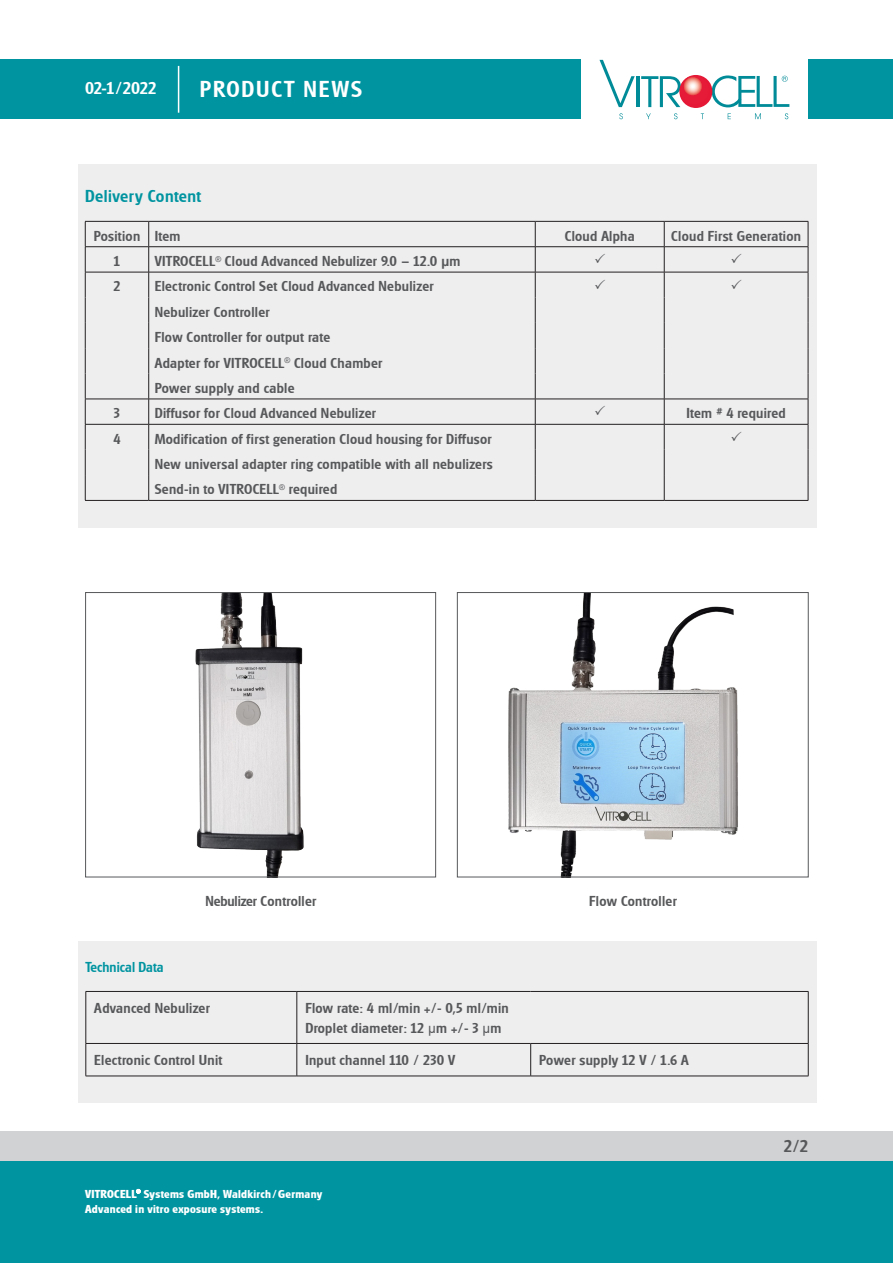
<style>
.page{position:relative;width:893px;height:1263px;background:#fff}
.page>*{position:absolute;margin:0;border:0;box-sizing:border-box;transform-origin:0 0}
.t1{font:500 24px "Glasgow RR";letter-spacing:.075em;color:#fff}
.H2__AN_PN_21-04-15{font:500 18px "Glasgow RR";letter-spacing:.025em;color:#0094a0}
.t2{font:500 18px "Glasgow RR";letter-spacing:-.005em;color:#fff}
.t3{font:500 18px "Glasgow RR";color:#57585a}
.Tabellentext_Medium{font:500 15px "Glasgow RR";letter-spacing:.02em;color:#57585a}
.Bildtext_AN_PN_21-04{font:500 15px "Glasgow RR";color:#57585a}
.Bildtext_AN_PN_21-04-2{font:500 15px "Glasgow RR";letter-spacing:.02em;color:#57585a}
.Zwischenüberschrift{font:500 15px "Glasgow RR";letter-spacing:.005em;color:#0094a0}
.t4{font:700 12px/15.3px "Glasgow RR";letter-spacing:.025em;color:#fff}
.s1{font-family:"Arial";font-weight:700;font-size:13.5px}
.s2{font-family:"Arial";font-weight:400;font-size:13.5px}
</style>
<div class="page">
<div style="left:0;top:1161px;width:893px;height:102px;background:#0094a0"></div>
<div style="left:0;top:60px;width:581px;height:59px;background:#0094a0"></div>
<div style="left:808px;top:60px;width:85px;height:59px;background:#0094a0"></div>
<div style="left:0;top:1131px;width:893px;height:30px;background:#d1d2d4"></div>
<svg style="left:136px;top:1189px;width:5px;height:4px"></svg>
<hr style="left:178px;top:66px;width:1px;height:47px;background:#fff">
<svg style="left:619px;top:113px;width:4px;height:6px"></svg>
<svg style="left:646px;top:113px;width:5px;height:6px"></svg>
<svg style="left:674px;top:113px;width:3px;height:6px"></svg>
<svg style="left:728px;top:113px;width:3px;height:6px"></svg>
<svg style="left:755px;top:113px;width:6px;height:6px"></svg>
<svg style="left:785px;top:113px;width:3px;height:6px"></svg>
<svg style="left:599px;top:60px;width:36px;height:47px"></svg>
<hr style="left:636px;top:76px;width:4px;height:31px;background:#008b98">
<svg style="left:641px;top:76px;width:40px;height:31px"></svg>
<svg style="left:712px;top:75px;width:77px;height:32px"></svg>
<div style="left:679px;top:75px;width:33px;height:33px;background:#e51836;border-radius:50%"></div>
<svg style="left:680px;top:76px;width:29px;height:28px"></svg>
<div style="left:78px;top:164px;width:738px;height:364px;background:#eeeeef"></div>
<div style="left:78px;top:942px;width:738px;height:161px;background:#eeeeef"></div>
<hr style="left:85px;top:221px;width:64px;height:1px;background:#231f20">
<hr style="left:149px;top:221px;width:386px;height:1px;background:#231f20">
<hr style="left:535px;top:221px;width:129px;height:1px;background:#231f20">
<hr style="left:664px;top:221px;width:144px;height:1px;background:#231f20">
<hr style="left:85px;top:246px;width:64px;height:1px;background:#231f20">
<hr style="left:149px;top:246px;width:386px;height:1px;background:#231f20">
<hr style="left:535px;top:246px;width:129px;height:1px;background:#231f20">
<hr style="left:664px;top:246px;width:144px;height:1px;background:#231f20">
<hr style="left:85px;top:272px;width:64px;height:1px;background:#231f20">
<hr style="left:149px;top:272px;width:386px;height:1px;background:#231f20">
<hr style="left:535px;top:272px;width:129px;height:1px;background:#231f20">
<hr style="left:664px;top:272px;width:144px;height:1px;background:#231f20">
<hr style="left:85px;top:399px;width:64px;height:1px;background:#231f20">
<hr style="left:149px;top:399px;width:386px;height:1px;background:#231f20">
<hr style="left:535px;top:399px;width:129px;height:1px;background:#231f20">
<hr style="left:664px;top:399px;width:144px;height:1px;background:#231f20">
<hr style="left:85px;top:424px;width:64px;height:1px;background:#231f20">
<hr style="left:149px;top:424px;width:386px;height:1px;background:#231f20">
<hr style="left:535px;top:424px;width:129px;height:1px;background:#231f20">
<hr style="left:664px;top:424px;width:144px;height:1px;background:#231f20">
<svg style="left:85px;top:222px;width:1px;height:278px"></svg>
<svg style="left:148px;top:222px;width:1px;height:278px"></svg>
<svg style="left:535px;top:222px;width:1px;height:278px"></svg>
<svg style="left:664px;top:222px;width:1px;height:278px"></svg>
<svg style="left:808px;top:222px;width:1px;height:278px"></svg>
<hr style="left:85px;top:500px;width:64px;height:1px;background:#231f20">
<hr style="left:149px;top:500px;width:386px;height:1px;background:#231f20">
<hr style="left:535px;top:500px;width:129px;height:1px;background:#231f20">
<hr style="left:664px;top:500px;width:144px;height:1px;background:#231f20">
<hr style="left:86px;top:991px;width:211px;height:1px;background:#231f20">
<hr style="left:86px;top:992px;width:1px;height:51px;background:#231f20">
<hr style="left:297px;top:991px;width:234px;height:1px;background:#231f20">
<hr style="left:297px;top:992px;width:1px;height:51px;background:#231f20">
<hr style="left:531px;top:991px;width:277px;height:1px;background:#231f20">
<hr style="left:808px;top:992px;width:1px;height:51px;background:#231f20">
<hr style="left:86px;top:1043px;width:211px;height:1px;background:#231f20">
<hr style="left:86px;top:1044px;width:1px;height:32px;background:#231f20">
<hr style="left:297px;top:1043px;width:234px;height:1px;background:#231f20">
<hr style="left:297px;top:1044px;width:1px;height:32px;background:#231f20">
<hr style="left:531px;top:1043px;width:277px;height:1px;background:#231f20">
<hr style="left:530px;top:1044px;width:1px;height:32px;background:#231f20">
<hr style="left:808px;top:1044px;width:1px;height:32px;background:#231f20">
<hr style="left:86px;top:1076px;width:211px;height:1px;background:#231f20">
<hr style="left:297px;top:1076px;width:234px;height:1px;background:#231f20">
<hr style="left:531px;top:1076px;width:277px;height:1px;background:#231f20">
<img style="left:508px;top:594px;width:230px;height:281px">
<div style="left:457px;top:592px;width:351px;height:285px;border:1px solid #57585a"></div>
<img style="left:195px;top:594px;width:109px;height:281px">
<div style="left:85px;top:592px;width:351px;height:285px;border:1px solid #57585a"></div>
<p class="t2" style="left:85px;top:78px;width:73px">02-1/2022</p>
<h1 class="t1" style="left:200px;top:76px;width:164px">PRODUCT NEWS</h1>
<p class="H2__AN_PN_21-04-15" style="left:85px;top:186px;width:118px">Delivery Content</p>
<p class="Tabellentext_Medium" style="left:94px;top:227px;width:48px">Position</p>
<p class="Tabellentext_Medium" style="left:155px;top:227px;width:27px">Item</p>
<p class="Tabellentext_Medium" style="left:565px;top:227px;width:71px">Cloud Alpha</p>
<p class="Tabellentext_Medium" style="left:671px;top:227px;width:131px">Cloud First Generation</p>
<p class="Tabellentext_Medium" style="left:114px;top:253px;width:8px">1</p>
<p class="Tabellentext_Medium" style="left:155px;top:253px;width:307px">VITROCELL<sup>®</sup> Cloud Advanced Nebulizer 9.0 – 12.0 <span class="s1">µ</span>m</p>
<p class="Tabellentext_Medium" style="left:114px;top:278px;width:8px">2</p>
<p class="Tabellentext_Medium" style="left:155px;top:278px;width:280px">Electronic Control Set Cloud Advanced Nebulizer</p>
<p class="Tabellentext_Medium" style="left:155px;top:303px;width:116px">Nebulizer Controller</p>
<p class="Tabellentext_Medium" style="left:155px;top:329px;width:177px">Flow Controller for output rate</p>
<p class="Tabellentext_Medium" style="left:155px;top:354px;width:229px">Adapter for VITROCELL<sup>®</sup> Cloud Chamber</p>
<p class="Tabellentext_Medium" style="left:155px;top:380px;width:141px">Power supply and cable</p>
<p class="Tabellentext_Medium" style="left:114px;top:405px;width:8px">3</p>
<p class="Tabellentext_Medium" style="left:155px;top:405px;width:223px">Diffusor for Cloud Advanced Nebulizer</p>
<p class="Tabellentext_Medium" style="left:686px;top:405px;width:101px">Item # 4 required</p>
<p class="Tabellentext_Medium" style="left:113px;top:430px;width:9px">4</p>
<p class="Tabellentext_Medium" style="left:155px;top:430px;width:339px">Modification of first generation Cloud housing for Diffusor</p>
<p class="Tabellentext_Medium" style="left:155px;top:456px;width:340px">New universal adapter ring compatible with all nebulizers</p>
<p class="Tabellentext_Medium" style="left:155px;top:481px;width:184px">Send-in to VITROCELL<sup>®</sup> required</p>
<p class="Bildtext_AN_PN_21-04" style="left:206px;top:892px;width:112px">Nebulizer Controller</p>
<p class="Bildtext_AN_PN_21-04-2" style="left:589px;top:892px;width:89px">Flow Controller</p>
<p class="Zwischenüberschrift" style="left:86px;top:959px;width:80px">Technical Data</p>
<p class="Tabellentext_Medium" style="left:94px;top:1000px;width:117px">Advanced Nebulizer</p>
<p class="Tabellentext_Medium" style="left:305px;top:1000px;width:205px">Flow rate: 4 ml/min +/- 0,5 ml/min</p>
<p class="Tabellentext_Medium" style="left:305px;top:1019px;width:198px">Droplet diameter: 12 <span class="s2">μ</span>m +/- 3 <span class="s2">μ</span>m</p>
<p class="Tabellentext_Medium" style="left:94px;top:1052px;width:130px">Electronic Control Unit</p>
<p class="Tabellentext_Medium" style="left:305px;top:1052px;width:151px">Input channel 110 / 230 V</p>
<p class="Tabellentext_Medium" style="left:539px;top:1052px;width:151px">Power supply 12 V / 1.6 A</p>
<p class="t4" style="left:85px;top:1187px;width:239px">VITROCELL<sup>®</sup> Systems GmbH, Waldkirch/Germany<br>Advanced in vitro exposure systems.</p>
<p class="t3" style="left:784px;top:1136px;width:25px">2/2</p>
</div>
